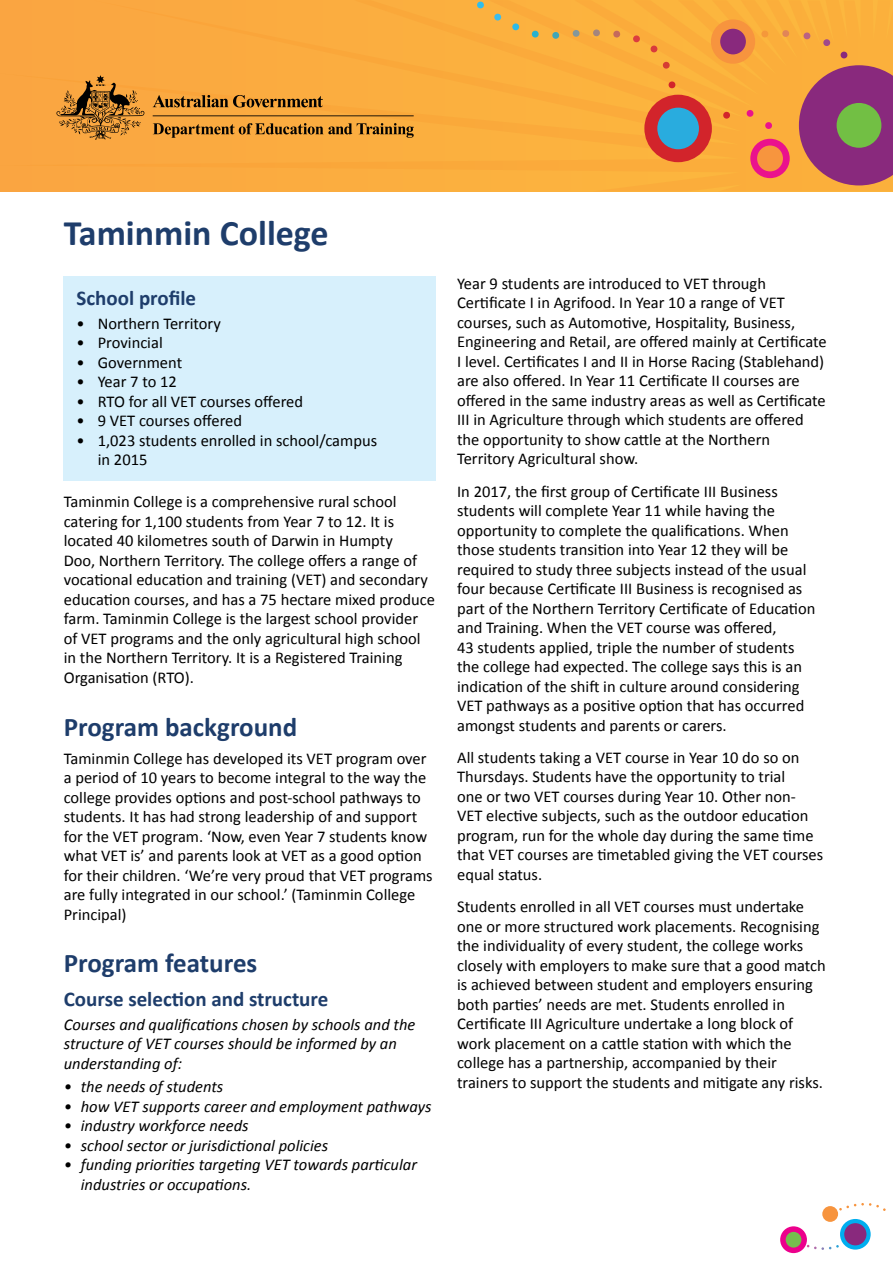
<style>
.page{position:relative;width:893px;height:1263px;background:#fff}
.page>*{position:absolute;margin:0;border:0;box-sizing:border-box;transform-origin:0 0}
.Heading_1{font:700 36px "Calibri";color:#1e3d6b}
.Heading_2{font:700 27px "Calibri";color:#1e3d6b}
.Heading_3{font:700 21px "Calibri";color:#1e3d6b}
.Body{font:16.5px/19.5px "Calibri";color:#000}
.Explanatory_text{font:italic 16.5px/19.5px "Calibri";color:#000}
</style>
<div class="page">
<div style="left:0;top:0;width:893px;height:191px;background:#fbad3f"></div>
<svg style="left:56px;top:75px;width:358px;height:65px;background:#d69136"></svg>
<div style="left:644px;top:95px;width:68px;height:67px;background:#d2242b;border-radius:50%"></div>
<div style="left:657px;top:108px;width:42px;height:41px;background:#29acde;border-radius:50%"></div>
<svg style="left:668px;top:81px;width:8px;height:8px"></svg>
<svg style="left:765px;top:122px;width:7px;height:7px"></svg>
<svg style="left:840px;top:51px;width:8px;height:8px"></svg>
<svg style="left:823px;top:39px;width:8px;height:7px"></svg>
<svg style="left:803px;top:32px;width:8px;height:8px"></svg>
<svg style="left:782px;top:30px;width:8px;height:7px"></svg>
<svg style="left:761px;top:30px;width:8px;height:8px"></svg>
<svg style="left:746px;top:110px;width:8px;height:7px"></svg>
<svg style="left:723px;top:111px;width:7px;height:8px"></svg>
<svg style="left:662px;top:61px;width:8px;height:8px"></svg>
<svg style="left:650px;top:45px;width:8px;height:8px"></svg>
<svg style="left:633px;top:35px;width:7px;height:8px"></svg>
<svg style="left:613px;top:30px;width:8px;height:8px"></svg>
<svg style="left:593px;top:29px;width:7px;height:8px"></svg>
<svg style="left:572px;top:30px;width:8px;height:7px"></svg>
<svg style="left:552px;top:32px;width:8px;height:7px"></svg>
<svg style="left:531px;top:30px;width:8px;height:8px"></svg>
<svg style="left:512px;top:23px;width:8px;height:8px"></svg>
<svg style="left:494px;top:13px;width:8px;height:8px"></svg>
<svg style="left:477px;top:1px;width:7px;height:8px"></svg>
<div style="left:750px;top:139px;width:40px;height:39px;background:#ea128d;border-radius:50%"></div>
<div style="left:757px;top:146px;width:26px;height:25px;background:#f7953e;border-radius:50%"></div>
<div style="left:711px;top:19px;width:44px;height:45px;background:#f7943e;border-radius:50%"></div>
<div style="left:720px;top:29px;width:26px;height:25px;background:#89297d;border-radius:50%"></div>
<svg style="left:799px;top:65px;width:94px;height:120px;background:#9e4270"></svg>
<div style="left:837px;top:103px;width:44px;height:45px;background:#72bf44;border-radius:50%"></div>
<svg style="left:780px;top:1226px;width:27px;height:27px"></svg>
<div style="left:786px;top:1232px;width:15px;height:15px;background:#75be4e;border-radius:50%"></div>
<svg style="left:807px;top:1245px;width:32px;height:5px"></svg>
<svg style="left:839px;top:1203px;width:47px;height:8px"></svg>
<div style="left:822px;top:1206px;width:16px;height:16px;background:#f7943e;border-radius:50%"></div>
<svg style="left:840px;top:1219px;width:31px;height:30px"></svg>
<div style="left:844px;top:1223px;width:22px;height:22px;background:#89297d;border-radius:50%"></div>
<div style="left:64px;top:276px;width:372px;height:205px;background:#d7f0fc"></div>
<p class="Heading_1" style="left:64px;top:210px;width:266px">Taminmin College</p>
<p class="Heading_3" style="left:77px;top:284px;width:121px">School profile</p>
<p class="Body" style="left:77px;top:313px;width:146px">• Northern Territory</p>
<p class="Body" style="left:77px;top:333px;width:88px">• Provincial</p>
<p class="Body" style="left:77px;top:352px;width:107px">• Government</p>
<p class="Body" style="left:77px;top:372px;width:102px">• Year 7 to 12</p>
<p class="Body" style="left:77px;top:391px;width:228px">• RTO for all VET courses offered</p>
<p class="Body" style="left:77px;top:411px;width:167px">• 9 VET courses offered</p>
<p class="Body" style="left:98px;top:430px;width:281px;text-indent:-21px">• 1,023 students enrolled in school/campus in 2015</p>
<p class="Body" style="left:64px;top:492px;width:373px">Taminmin College is a comprehensive rural school catering for 1,100 students from Year 7 to 12. It is located 40 kilometres south of Darwin in Humpty<br>Doo, Northern Territory. The college offers a range of vocational education and training (VET) and secondary education courses, and has a 75 hectare mixed produce farm. Taminmin College is the largest school provider of VET programs and the only agricultural high school in the Northern Territory. It is a Registered Training Organisation (RTO).</p>
<p class="Heading_2" style="left:64px;top:709px;width:235px">Program background</p>
<p class="Body" style="left:64px;top:748px;width:370px">Taminmin College has developed its VET program over a period of 10 years to become integral to the way the college provides options and post-school pathways to students. It has had strong leadership of and support for the VET program. ‘Now, even Year 7 students know what VET is’ and parents look at VET as a good option for their children. ‘We’re very proud that VET programs are fully integrated in our school.’ (Taminmin College Principal)</p>
<p class="Heading_2" style="left:64px;top:946px;width:195px">Program features</p>
<p class="Heading_3" style="left:64px;top:985px;width:266px">Course selection and structure</p>
<p class="Explanatory_text" style="left:64px;top:1014px;width:353px">Courses and qualifications chosen by schools and the structure of VET courses should be informed by an understanding of:</p>
<p class="Explanatory_text" style="left:64px;top:1076px;width:161px">• the needs of students</p>
<p class="Explanatory_text" style="left:64px;top:1096px;width:369px">• how VET supports career and employment pathways</p>
<p class="Explanatory_text" style="left:64px;top:1115px;width:186px">• industry workforce needs</p>
<p class="Explanatory_text" style="left:64px;top:1135px;width:266px">• school sector or jurisdictional policies</p>
<p class="Explanatory_text" style="left:81px;top:1154px;width:338px;text-indent:-17px">• funding priorities targeting VET towards particular industries or occupations.</p>
<p class="Body" style="left:457px;top:274px;width:371px">Year 9 students are introduced to VET through Certificate I in Agrifood. In Year 10 a range of VET courses, such as Automotive, Hospitality, Business, Engineering and Retail, are offered mainly at Certificate I level. Certificates I and II in Horse Racing (Stablehand) are also offered. In Year 11 Certificate II courses are offered in the same industry areas as well as Certificate III in Agriculture through which students are offered the opportunity to show cattle at the Northern Territory Agricultural show.</p>
<p class="Body" style="left:457px;top:481px;width:360px">In 2017, the first group of Certificate III Business students will complete Year 11 while having the opportunity to complete the qualifications. When those students transition into Year 12 they will be required to study three subjects instead of the usual four because Certificate III Business is recognised as part of the Northern Territory Certificate of Education and Training. When the VET course was offered,<br>43 students applied, triple the number of students the college had expected. The college says this is an indication of the shift in culture around considering VET pathways as a positive option that has occurred amongst students and parents or carers.</p>
<p class="Body" style="left:457px;top:748px;width:368px">All students taking a VET course in Year 10 do so on Thursdays. Students have the opportunity to trial<br>one or two VET courses during Year 10. Other non-VET elective subjects, such as the outdoor education program, run for the whole day during the same time that VET courses are timetabled giving the VET courses equal status.</p>
<p class="Body" style="left:457px;top:897px;width:370px">Students enrolled in all VET courses must undertake one or more structured work placements. Recognising the individuality of every student, the college works closely with employers to make sure that a good match is achieved between student and employers ensuring both parties’ needs are met. Students enrolled in Certificate III Agriculture undertake a long block of work placement on a cattle station with which the college has a partnership, accompanied by their trainers to support the students and mitigate any risks.</p>
</div>
